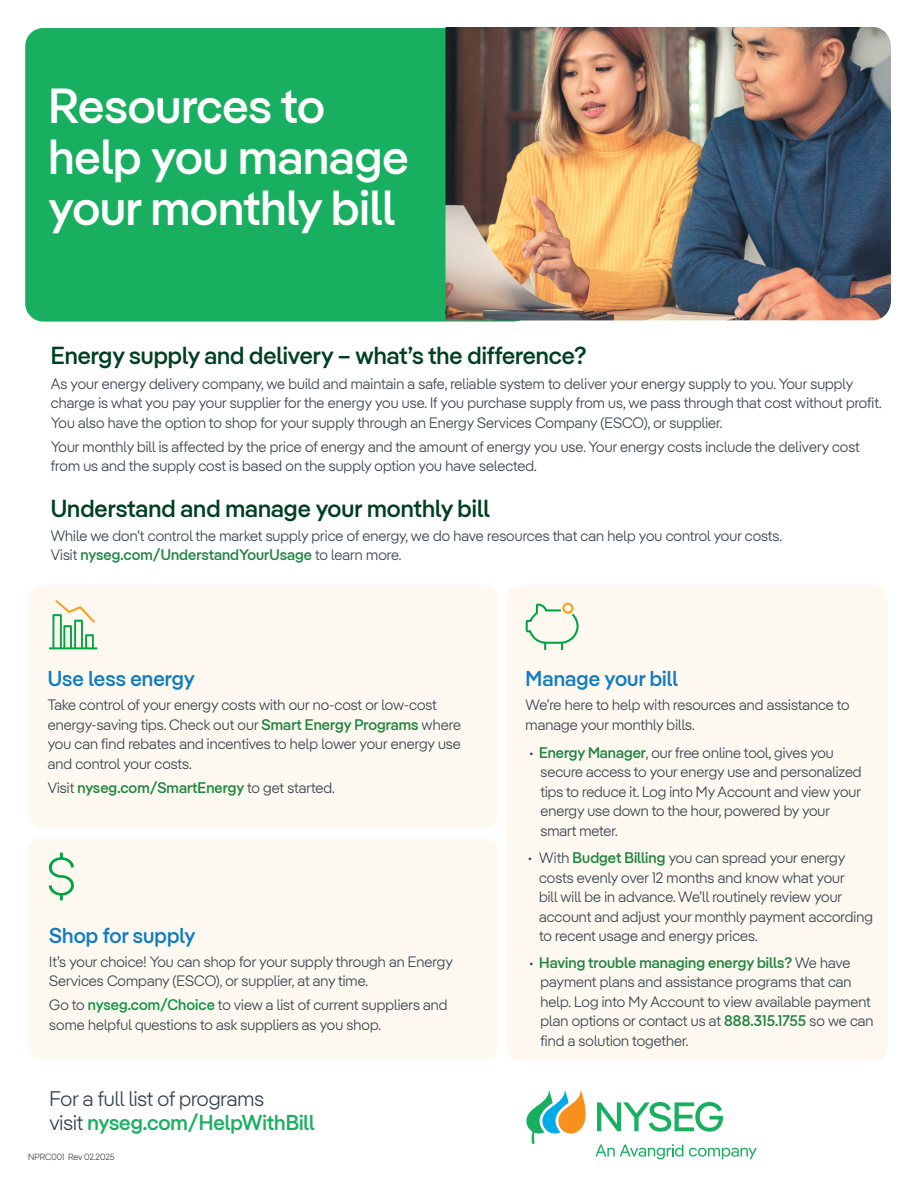
<style>
.page{position:relative;width:918px;height:1188px;background:#fff}
.page>*{position:absolute;margin:0;border:0;box-sizing:border-box;transform-origin:0 0}
.t1{font:500 48px/51px "Iber Pangea";color:#fff}
.t2{font:500 24px "Iber Pangea";color:#003f22}
.t3{font:300 21px/24px "Iber Pangea";color:#37424d}
.t4{font:500 21px "Iber Pangea";letter-spacing:.005em;color:#107bc1}
.t5{font:300 15px/19.5px "Iber Pangea";letter-spacing:.005em;color:#37424d}
.t6{font:500 15px "Iber Pangea";letter-spacing:.005em;color:#218542}
.t7{font:300 9px "Iber Pangea";color:#37424d}
.s1{font-weight:500;color:#218542}
.s2{font-weight:300;color:#37424d}
.s3{font-weight:500;color:#129546}
.s4{font-weight:500;color:#18b060}
</style>
<div class="page">
<div style="left:28px;top:585px;width:470px;height:243px;background:#fef9f0;border-radius:14px"></div>
<div style="left:74px;top:620px;width:9px;height:30px;border:2px solid #00a443"></div>
<div style="left:63px;top:625px;width:9px;height:25px;border:2px solid #00a443"></div>
<div style="left:52px;top:614px;width:10px;height:36px;border:2px solid #00a443"></div>
<div style="left:85px;top:634px;width:9px;height:16px;border:2px solid #00a443"></div>
<hr style="left:49px;top:647px;width:48px;height:2px;background:#00a443">
<svg style="left:53px;top:600px;width:42px;height:25px"></svg>
<div style="left:28px;top:837px;width:470px;height:223px;background:#fef9f0;border-radius:14px"></div>
<div style="left:507px;top:585px;width:380px;height:476px;background:#fef9f0;border-radius:14px"></div>
<svg style="left:525px;top:603px;width:54px;height:47px"></svg>
<div style="left:562px;top:603px;width:11px;height:11px;border:2px solid #ff9c1a;border-radius:50%"></div>
<svg style="left:48px;top:853px;width:26px;height:47px"></svg>
<svg style="left:526px;top:1090px;width:231px;height:69px"></svg>
<div style="left:25px;top:28px;width:507px;height:294px;background:#18b060;border-radius:18px"></div>
<img style="left:446px;top:27px;width:445px;height:294px">
<h1 class="t1" style="left:49px;top:79px;width:362px">Resources to help you manage your monthly bill</h1>
<h2 class="t2" style="left:51px;top:339px;width:537px">Energy supply and delivery – what’s the difference?</h2>
<p class="t5" style="left:51px;top:373px;width:832px">As your energy delivery company, we build and maintain a safe, reliable system to deliver your energy supply to you. Your supply charge is what you pay your supplier for the energy you use. If you purchase supply from us, we pass through that cost without profit.<br>You also have the option to shop for your supply through an Energy Services Company (ESCO), or supplier.</p>
<p class="t5" style="left:51px;top:436px;width:810px">Your monthly bill is affected by the price of energy and the amount of energy you use. Your energy costs include the delivery cost from us and the supply cost is based on the supply option you have selected.</p>
<h2 class="t2" style="left:51px;top:492px;width:440px">Understand and manage your monthly bill</h2>
<p class="t5" style="left:51px;top:525px;width:733px">While we don’t control the market supply price of energy, we do have resources that can help you control your costs.<br>Visit <span class="s1">nyseg.com/UnderstandYourUsage</span> to learn more.</p>
<h3 class="t4" style="left:48px;top:664px;width:149px">Use less energy</h3>
<p class="t5" style="left:48px;top:695px;width:415px">Take control of your energy costs with our no-cost or low-cost energy-saving tips. Check out our <span class="s1">Smart Energy Programs</span> where you can find rebates and incentives to help lower your energy use and control your costs.</p>
<p class="t6" style="left:48px;top:777px;width:289px"><span class="s2">Visit</span> nyseg.com/SmartEnergy <span class="s2">to get started.</span></p>
<h3 class="t4" style="left:49px;top:920px;width:148px">Shop for supply</h3>
<p class="t5" style="left:49px;top:951px;width:405px">It’s your choice! You can shop for your supply through an Energy<br>Services Company (ESCO), or supplier, at any time.</p>
<p class="t5" style="left:49px;top:995px;width:400px">Go to <span class="s3">nyseg.com/Choice</span> to view a list of current suppliers and some helpful questions to ask suppliers as you shop.</p>
<h3 class="t3" style="left:49px;top:1086px;width:267px">For a full list of programs<br>visit <span class="s4">nyseg.com/HelpWithBill</span></h3>
<p class="t7" style="left:28px;top:1151px;width:88px">NPRC001 Rev 02.2025</p>
<h3 class="t4" style="left:526px;top:664px;width:154px">Manage your bill</h3>
<p class="t5" style="left:526px;top:695px;width:326px">We’re here to help with resources and assistance to manage your monthly bills.</p>
<p class="t5" style="left:541px;top:742px;width:322px;text-indent:-11px">• <span class="s1">Energy Manager</span>, our free online tool, gives you secure access to your energy use and personalized tips to reduce it. Log into My Account and view your energy use down to the hour, powered by your smart meter.</p>
<p class="t5" style="left:539px;top:848px;width:335px;text-indent:-11px">• With <span class="s1">Budget Billing</span> you can spread your energy costs evenly over 12 months and know what your<br>bill will be in advance. We’ll routinely review your account and adjust your monthly payment according to recent usage and energy prices.</p>
<p class="t5" style="left:541px;top:952px;width:334px;text-indent:-11px">• <span class="s1">Having trouble managing energy bills?</span> We have payment plans and assistance programs that can help. Log into My Account to view available payment plan options or contact us at <span class="s1">888.315.1755</span> so we can find a solution together.</p>
</div>
